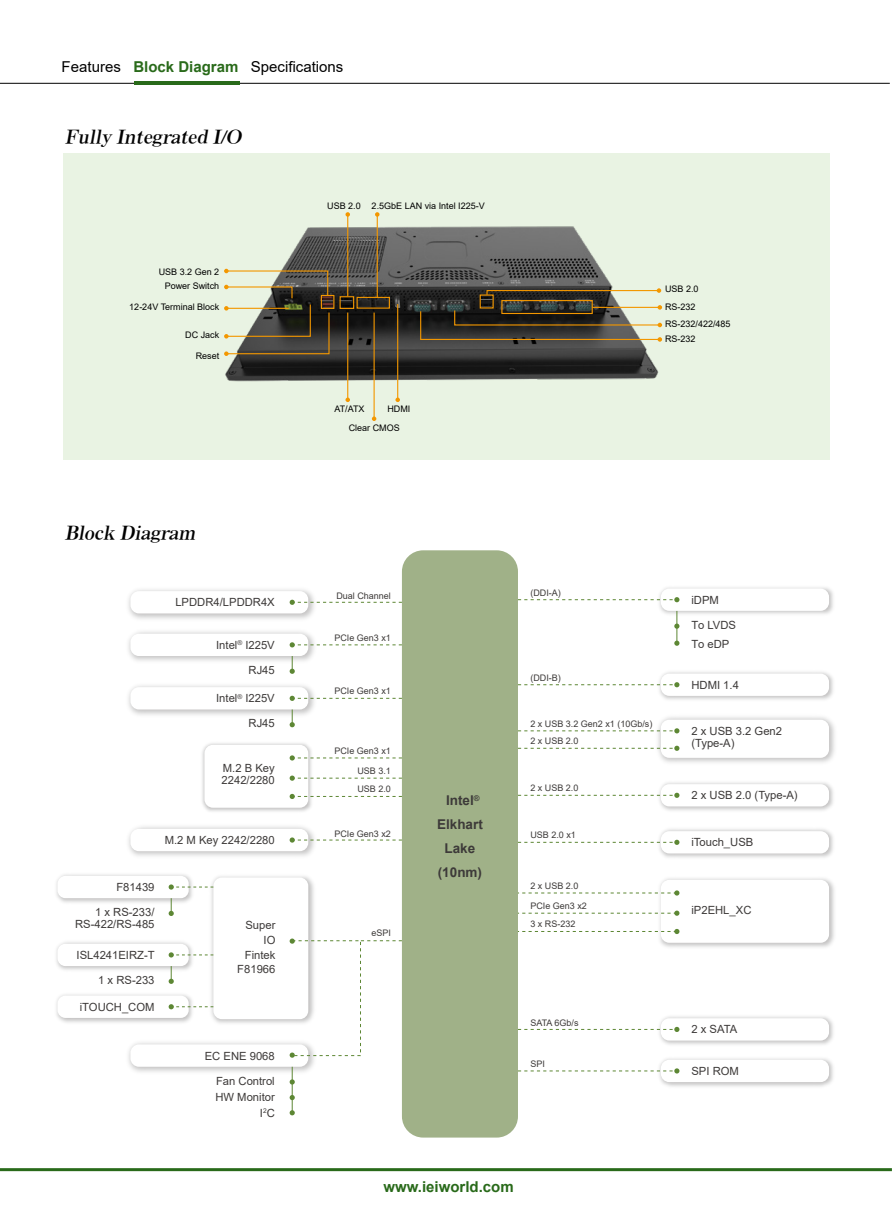
<style>
.page{position:relative;width:893px;height:1212px;background:#fff}
.page>*{position:absolute;margin:0;border:0;box-sizing:border-box;transform-origin:0 0}
.t1{font:italic 18px "AR Roman 1 Heavy Euro";color:#000}
.t2{font:15px "Arial";color:#000}
.t3{font:700 15px "Arial";color:#296a1a}
.t4{font:700 13.5px/23.7px "Arial";color:#3d3a39;text-align:center}
.t5{font:11.25px/14.7px "Arial";color:#3d3a39;text-align:right}
.t6{font:9px/18.3px "Arial";color:#3d3a39}
.t7{font:9px/14.9px "Arial";color:#000}
.s1{font-weight:700;color:#296a1a}
</style>
<div class="page">
<hr style="left:0;top:83px;width:890px;height:1px;background:#000">
<hr style="left:0;top:1168px;width:892px;height:3px;background:#296a1a">
<hr style="left:134px;top:81px;width:105px;height:4px;background:#296a1a">
<div style="left:63px;top:153px;width:766px;height:306px;background:#e9f3e3"></div>
<div style="left:402px;top:550px;width:116px;height:587px;background:#a0b188;border-radius:21px"></div>
<img style="left:128px;top:589px;width:186px;height:72px">
<div style="left:130px;top:591px;width:178px;height:22px;background:#fff;border-radius:8px"></div>
<img style="left:56px;top:994px;width:136px;height:29px">
<div style="left:58px;top:995px;width:131px;height:23px;background:#fff;border-radius:8px"></div>
<img style="left:56px;top:942px;width:136px;height:28px">
<div style="left:58px;top:944px;width:131px;height:22px;background:#fff;border-radius:8px"></div>
<img style="left:56px;top:874px;width:136px;height:29px">
<div style="left:58px;top:876px;width:131px;height:22px;background:#fff;border-radius:8px"></div>
<svg style="left:290px;top:600px;width:112px;height:5px"></svg>
<img style="left:128px;top:826px;width:186px;height:30px">
<div style="left:130px;top:829px;width:178px;height:22px;background:#fff;border-radius:8px"></div>
<img style="left:128px;top:1042px;width:188px;height:36px">
<div style="left:130px;top:1044px;width:178px;height:23px;background:#fff;border-radius:8px"></div>
<svg style="left:290px;top:837px;width:112px;height:6px"></svg>
<img style="left:211px;top:876px;width:103px;height:148px">
<div style="left:213px;top:877px;width:95px;height:142px;background:#fff;border-radius:8px"></div>
<svg style="left:361px;top:940px;width:41px;height:1px"></svg>
<svg style="left:290px;top:938px;width:5px;height:6px"></svg>
<svg style="left:290px;top:1052px;width:5px;height:6px"></svg>
<img style="left:659px;top:587px;width:174px;height:33px">
<div style="left:661px;top:588px;width:168px;height:23px;background:#fff;border-radius:8px"></div>
<svg style="left:518px;top:597px;width:161px;height:5px"></svg>
<img style="left:202px;top:743px;width:110px;height:69px">
<div style="left:204px;top:745px;width:104px;height:63px;background:#fff;border-radius:8px"></div>
<svg style="left:169px;top:884px;width:44px;height:5px"></svg>
<svg style="left:169px;top:952px;width:44px;height:5px"></svg>
<svg style="left:169px;top:1004px;width:44px;height:5px"></svg>
<div style="left:130px;top:634px;width:178px;height:22px;background:#fff;border-radius:8px"></div>
<svg style="left:290px;top:642px;width:112px;height:5px"></svg>
<div style="left:292px;top:940px;width:69px;height:116px;border:1px dashed #5d8734"></div>
<svg style="left:290px;top:656px;width:5px;height:18px"></svg>
<svg style="left:674px;top:623px;width:5px;height:6px"></svg>
<svg style="left:674px;top:641px;width:5px;height:5px"></svg>
<hr style="left:677px;top:611px;width:1px;height:32px;background:#5d8734">
<img style="left:659px;top:1016px;width:174px;height:29px">
<div style="left:661px;top:1018px;width:168px;height:22px;background:#fff;border-radius:8px"></div>
<svg style="left:518px;top:1027px;width:161px;height:5px"></svg>
<img style="left:659px;top:1058px;width:174px;height:29px">
<div style="left:661px;top:1060px;width:168px;height:22px;background:#fff;border-radius:8px"></div>
<svg style="left:518px;top:1068px;width:161px;height:5px"></svg>
<img style="left:659px;top:672px;width:174px;height:28px">
<div style="left:661px;top:673px;width:168px;height:23px;background:#fff;border-radius:8px"></div>
<svg style="left:518px;top:682px;width:161px;height:5px"></svg>
<img style="left:659px;top:782px;width:174px;height:29px">
<div style="left:661px;top:784px;width:168px;height:22px;background:#fff;border-radius:8px"></div>
<svg style="left:518px;top:793px;width:161px;height:5px"></svg>
<img style="left:659px;top:829px;width:174px;height:29px">
<div style="left:661px;top:831px;width:168px;height:22px;background:#fff;border-radius:8px"></div>
<svg style="left:518px;top:840px;width:161px;height:5px"></svg>
<img style="left:658px;top:717px;width:177px;height:46px">
<div style="left:661px;top:720px;width:168px;height:38px;background:#fff;border-radius:8px"></div>
<svg style="left:518px;top:728px;width:161px;height:5px"></svg>
<svg style="left:518px;top:746px;width:161px;height:5px"></svg>
<img style="left:128px;top:685px;width:186px;height:30px">
<div style="left:130px;top:687px;width:178px;height:22px;background:#fff;border-radius:8px"></div>
<svg style="left:290px;top:696px;width:112px;height:5px"></svg>
<svg style="left:290px;top:755px;width:112px;height:5px"></svg>
<svg style="left:290px;top:775px;width:112px;height:6px"></svg>
<svg style="left:290px;top:794px;width:112px;height:5px"></svg>
<img style="left:660px;top:878px;width:174px;height:69px">
<div style="left:661px;top:880px;width:168px;height:63px;background:#fff;border-radius:8px"></div>
<svg style="left:518px;top:890px;width:161px;height:5px"></svg>
<svg style="left:518px;top:910px;width:161px;height:6px"></svg>
<svg style="left:518px;top:929px;width:161px;height:5px"></svg>
<svg style="left:290px;top:709px;width:5px;height:18px"></svg>
<svg style="left:169px;top:898px;width:5px;height:18px"></svg>
<svg style="left:290px;top:1079px;width:5px;height:5px"></svg>
<svg style="left:290px;top:1095px;width:5px;height:5px"></svg>
<svg style="left:290px;top:1110px;width:5px;height:5px"></svg>
<hr style="left:292px;top:1067px;width:1px;height:46px;background:#5d8734">
<svg style="left:169px;top:966px;width:5px;height:18px"></svg>
<img style="left:225px;top:217px;width:438px;height:187px">
<svg style="left:420px;top:305px;width:242px;height:37px;background:#534e40"></svg>
<svg style="left:486px;top:288px;width:175px;height:8px"></svg>
<svg style="left:224px;top:269px;width:106px;height:87px"></svg>
<div style="left:321px;top:295px;width:13px;height:14px;border:1px solid #f39700"></div>
<div style="left:340px;top:296px;width:14px;height:13px;border:1px solid #f39700"></div>
<div style="left:357px;top:297px;width:33px;height:12px;border:1px solid #f39700"></div>
<div style="left:501px;top:300px;width:92px;height:14px;border:1px solid #f39700"></div>
<div style="left:480px;top:294px;width:14px;height:14px;border:1px solid #f39700"></div>
<hr style="left:347px;top:313px;width:1px;height:87px;background:#f39700">
<svg style="left:345px;top:398px;width:5px;height:4px"></svg>
<hr style="left:397px;top:304px;width:1px;height:96px;background:#f39700">
<svg style="left:395px;top:398px;width:5px;height:4px"></svg>
<hr style="left:374px;top:313px;width:1px;height:106px;background:#f39700">
<svg style="left:372px;top:416px;width:4px;height:5px"></svg>
<hr style="left:347px;top:214px;width:1px;height:82px;background:#f39700">
<svg style="left:345px;top:212px;width:5px;height:5px"></svg>
<hr style="left:377px;top:214px;width:1px;height:84px;background:#f39700">
<svg style="left:375px;top:212px;width:4px;height:5px"></svg>
<h2 class="t2" style="left:62px;top:57px;width:283px">Features <span class="s1">Block Diagram</span> Specifications</h2>
<h1 class="t1" style="left:65px;top:127px;width:182px">Fully Integrated I/O</h1>
<p class="t7" style="left:159px;top:264px;width:62px">USB 3.2 Gen 2</p>
<p class="t7" style="left:165px;top:278px;width:56px">Power Switch</p>
<p class="t7" style="left:129px;top:300px;width:91px">12-24V Terminal Block</p>
<p class="t7" style="left:185px;top:327px;width:36px">DC Jack</p>
<p class="t7" style="left:196px;top:348px;width:25px">Reset</p>
<p class="t7" style="left:327px;top:199px;width:35px">USB 2.0</p>
<p class="t7" style="left:372px;top:199px;width:115px">2.5GbE LAN via Intel I225-V</p>
<p class="t7" style="left:334px;top:402px;width:32px">AT/ATX</p>
<p class="t7" style="left:349px;top:400px;width:63px;line-height:18.9px;text-indent:39px">HDMI<br>Clear CMOS</p>
<p class="t7" style="left:665px;top:282px;width:35px">USB 2.0</p>
<p class="t7" style="left:665px;top:299px;width:32px">RS-232</p>
<p class="t7" style="left:665px;top:316px;width:67px">RS-232/422/485<br>RS-232</p>
<h1 class="t1" style="left:65px;top:523px;width:136px">Block Diagram</h1>
<p class="t5" style="left:175px;top:595px;width:101px">LPDDR4/LPDDR4X</p>
<p class="t5" style="left:216px;top:637px;width:60px">Intel<sup>®</sup> I225V</p>
<p class="t5" style="left:249px;top:662px;width:28px">RJ45</p>
<p class="t5" style="left:216px;top:691px;width:60px">Intel<sup>®</sup> I225V</p>
<p class="t5" style="left:249px;top:716px;width:28px">RJ45</p>
<p class="t5" style="left:222px;top:762px;width:55px;line-height:12px;text-align:left">M.2 B Key<br>2242/2280</p>
<p class="t5" style="left:165px;top:832px;width:112px">M.2 M Key 2242/2280</p>
<p class="t5" style="left:116px;top:880px;width:40px">F81439</p>
<p class="t5" style="left:75px;top:906px;width:81px;line-height:12px">1 x RS-233/<br>RS-422/RS-485</p>
<p class="t5" style="left:77px;top:947px;width:80px">ISL4241EIRZ-T</p>
<p class="t5" style="left:98px;top:972px;width:58px">1 x RS-233</p>
<p class="t5" style="left:80px;top:999px;width:76px">iTOUCH_COM</p>
<p class="t5" style="left:237px;top:918px;width:40px">Super<br>IO<br>Fintek<br>F81966</p>
<p class="t5" style="left:205px;top:1048px;width:72px">EC ENE 9068</p>
<p class="t5" style="left:215px;top:1072px;width:61px;line-height:15.9px">Fan Control<br>HW Monitor<br>I<sup>2</sup>C</p>
<p class="t6" style="left:336px;top:587px;width:56px">Dual Channel</p>
<p class="t6" style="left:334px;top:628px;width:58px">PCIe Gen3 x1</p>
<p class="t6" style="left:334px;top:682px;width:58px">PCIe Gen3 x1</p>
<p class="t6" style="left:334px;top:741px;width:58px">PCIe Gen3 x1</p>
<p class="t6" style="left:357px;top:761px;width:35px">USB 3.1<br>USB 2.0</p>
<p class="t6" style="left:334px;top:824px;width:58px">PCIe Gen3 x2</p>
<p class="t6" style="left:371px;top:923px;width:21px">eSPI</p>
<p class="t4" style="left:437px;top:789px;width:47px">Intel<sup>®<br></sup>Elkhart<br>Lake (10nm)</p>
<p class="t6" style="left:530px;top:583px;width:32px">(DDI-A)</p>
<p class="t6" style="left:530px;top:668px;width:32px">(DDI-B)</p>
<p class="t5" style="left:691px;top:592px;width:29px">iDPM</p>
<p class="t5" style="left:691px;top:616px;width:46px;line-height:18.3px;text-align:left">To LVDS<br>To eDP</p>
<p class="t5" style="left:691px;top:677px;width:49px">HDMI 1.4</p>
<p class="t6" style="left:530px;top:715px;width:124px;line-height:17.4px">2 x USB 3.2 Gen2 x1 (10Gb/s)<br>2 x USB 2.0</p>
<p class="t5" style="left:691px;top:725px;width:92px;line-height:12px;text-align:left">2 x USB 3.2 Gen2 (Type-A)</p>
<p class="t6" style="left:530px;top:779px;width:50px">2 x USB 2.0</p>
<p class="t6" style="left:530px;top:826px;width:47px">USB 2.0 x1</p>
<p class="t6" style="left:530px;top:876px;width:50px">2 x USB 2.0</p>
<p class="t6" style="left:530px;top:896px;width:58px">PCIe Gen3 x2<br>3 x RS-232</p>
<p class="t6" style="left:530px;top:1013px;width:50px">SATA 6Gb/s</p>
<p class="t6" style="left:530px;top:1055px;width:16px">SPI</p>
<p class="t5" style="left:691px;top:788px;width:108px">2 x USB 2.0 (Type-A)</p>
<p class="t5" style="left:691px;top:835px;width:63px">iTouch_USB</p>
<p class="t5" style="left:691px;top:903px;width:62px">iP2EHL_XC</p>
<p class="t5" style="left:691px;top:1022px;width:47px">2 x SATA</p>
<p class="t5" style="left:691px;top:1063px;width:49px">SPI ROM</p>
<h2 class="t3" style="left:383px;top:1176px;width:132px">www.ieiworld.com</h2>
</div>
